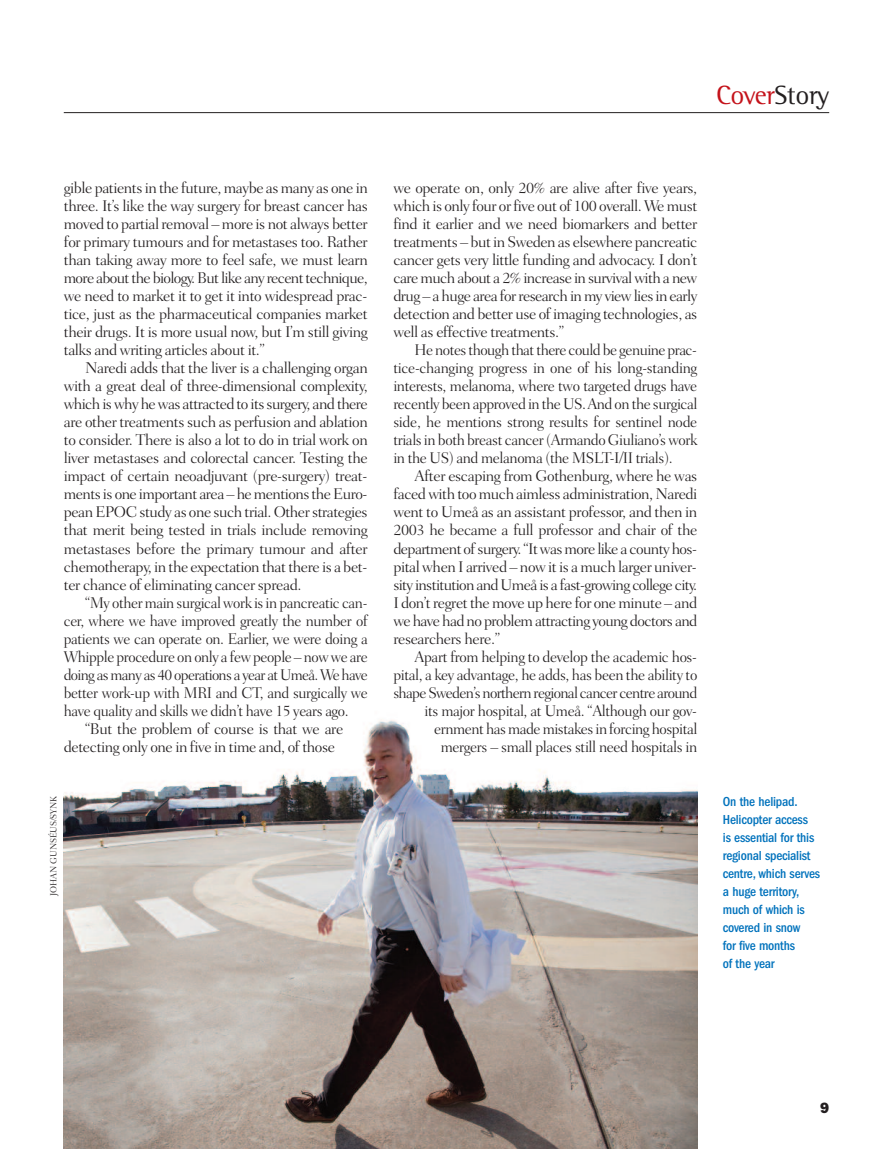
<style>
.page{position:relative;width:893px;height:1149px;background:#fff}
.page>*{position:absolute;margin:0;border:0;box-sizing:border-box;transform-origin:0 0}
.t1{font:27px "Rotis Semi Serif";letter-spacing:-.015em;color:#c4121a}
.t2{font:300 15.75px/18px "Fairfield LH";letter-spacing:-.025em;color:#231f20;text-align:justify}
.t3{font:300 15.75px "Fairfield LH";letter-spacing:-.025em;color:#231f20;scale:.96 1}
.t4{font:300 15.75px "Fairfield LH";letter-spacing:-.045em;color:#231f20;scale:.96 1}
.t5{font:800 15px "Franklin Gothic";color:#231f20}
.t6{font:500 condensed 13.5px/18px "ITC Franklin Gothic Std";letter-spacing:-.015em;color:#0072bc}
.t7{font:300 9px "Fairfield LH";letter-spacing:-.015em;color:#231f20}
.s1{color:#231f20}
</style>
<div class="page">
<img style="left:64px;top:720px;width:633px;height:428px">
<hr style="left:64px;top:112px;width:765px;height:1px;background:#231f20">
<h1 class="t1" style="left:716px;top:86px;width:115px">Cover<span class="s1">Story</span></h1>
<p class="t2" style="left:64px;top:180px;width:306px">gible patients in the future, maybe as many as one in three. It’s like the way surgery for breast cancer has moved to partial removal – more is not always better for primary tumours and for metastases too. Rather than taking away more to feel safe, we must learn more about the biology. But like any recent technique, we need to market it to get it into widespread prac&shy;tice, just as the pharmaceutical companies market their drugs. It is more usual now, but I’m still giving talks and writing articles about it.”</p>
<p class="t2" style="left:64px;top:360px;width:306px;text-indent:21px">Naredi adds that the liver is a challenging organ with a great deal of three-dimensional complexity, which is why he was attracted to its surgery, and there are other treatments such as perfusion and ablation to consider. There is also a lot to do in trial work on liver metastases and colorectal cancer. Testing the impact of certain neoadjuvant (pre-surgery) treat&shy;ments is one important area – he mentions the Euro&shy;pean EPOC study as one such trial. Other strategies that merit being tested in trials include removing metastases before the primary tumour and after chemotherapy, in the expectation that there is a bet&shy;ter chance of eliminating cancer spread.</p>
<p class="t3" style="left:85px;top:596px;width:296px">“My other main surgical work is in pancreatic can-</p>
<p class="t3" style="left:64px;top:614px;width:318px">cer, where we have improved greatly the number of</p>
<p class="t3" style="left:64px;top:632px;width:318px">patients we can operate on. Earlier, we were doing a</p>
<p class="t3" style="left:64px;top:650px;width:318px">Whipple procedure on only a few people – now we are</p>
<p class="t4" style="left:64px;top:668px;width:318px">doing as many as 40 operations a year at Umeå. We have</p>
<p class="t3" style="left:64px;top:686px;width:318px">better work-up with MRI and CT, and surgically we</p>
<p class="t3" style="left:64px;top:704px;width:298px">have quality and skills we didn’t have 15 years ago.</p>
<p class="t2" style="left:85px;top:720px;width:260px">“But the problem of course is that we are</p>
<p class="t2" style="left:64px;top:738px;width:273px">detecting only one in five in time and, of those</p>
<p class="t7" style="left:50px;top:895px;width:101px;rotate:-90deg">JOHAN GUNSÉUS/SYNK</p>
<p class="t2" style="left:393px;top:180px;width:306px">we operate on, only 20% are alive after five years, which is only four or five out of 100 overall. We must find it earlier and we need biomarkers and better treatments – but in Sweden as elsewhere pancreatic cancer gets very little funding and advocacy. I don’t care much about a 2% increase in survival with a new drug – a huge area for research in my view lies in early detection and better use of imaging technologies, as well as effective treatments.”</p>
<p class="t2" style="left:393px;top:342px;width:306px;text-indent:21px">He notes though that there could be genuine prac&shy;tice-changing progress in one of his long-standing interests, melanoma, where two targeted drugs have recently been approved in the US.And on the surgical side, he mentions strong results for sentinel node trials in both breast cancer (Armando Giuliano’s work in the US) and melanoma (the MSLT-I/II trials).</p>
<p class="t2" style="left:393px;top:468px;width:306px;text-indent:21px">After escaping from Gothenburg, where he was faced with too much aimless administration, Naredi went to Umeå as an assistant professor, and then in 2003 he became a full professor and chair of the department of surgery. “It was more like a county hos&shy;pital when I arrived – now it is a much larger univer&shy;sity institution and Umeå is a fast-growing college city.<br>I don’t regret the move up here for one minute – and we have had no problem attracting young doctors and researchers here.”</p>
<p class="t2" style="left:393px;top:648px;width:306px;text-align:right">Apart from helping to develop the academic hos&shy;pital, a key advantage, he adds, has been the ability to shape Sweden’s northern regional cancer centre around its major hospital, at Umeå. “Although our gov&shy;ernment has made mistakes in forcing hospital mergers – small places still need hospitals in</p>
<p class="t6" style="left:723px;top:793px;width:99px">On the helipad.<br>Helicopter access<br>is essential for this regional specialist centre, which serves a huge territory, much of which is covered in snow<br>for five months<br>of the year</p>
<p class="t5" style="left:820px;top:1098px;width:10px">9</p>
</div>
